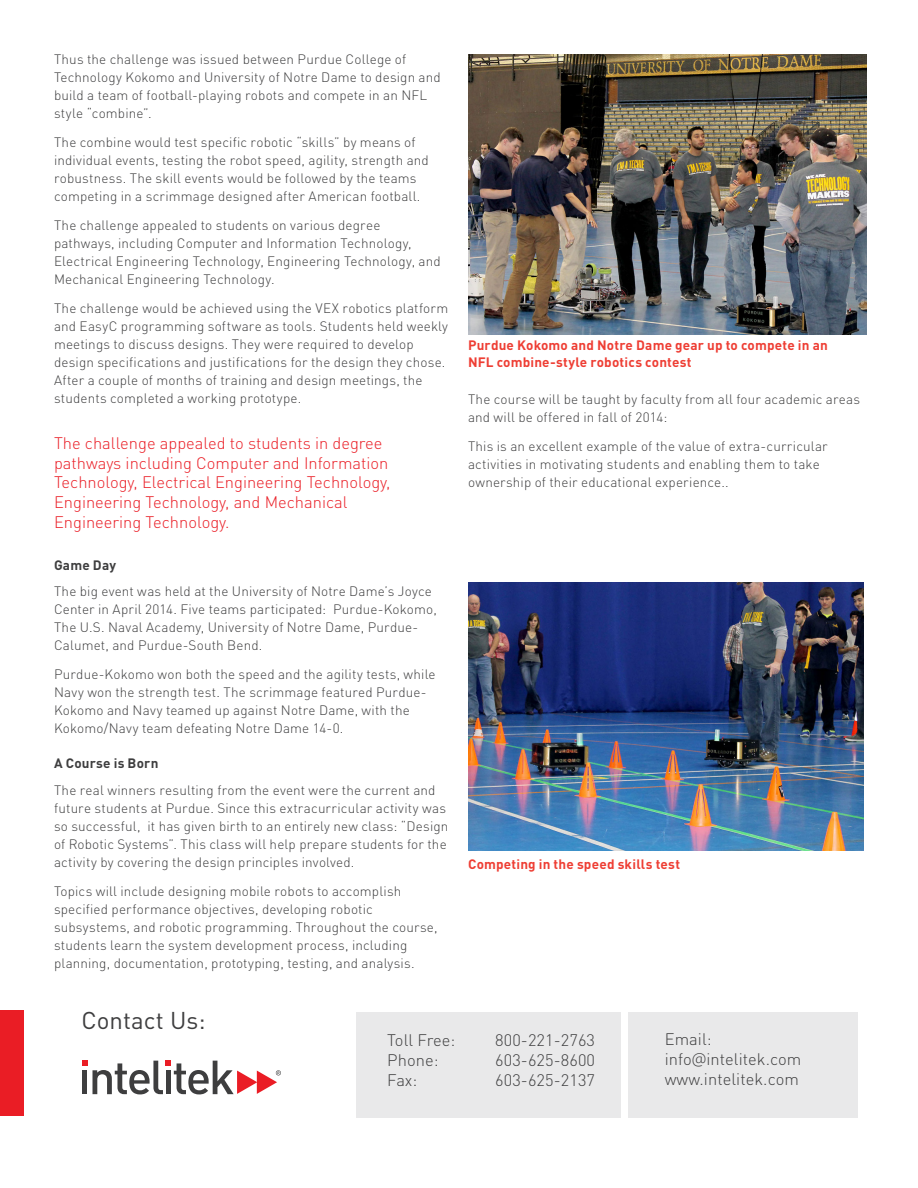
<style>
.page{position:relative;width:918px;height:1188px;background:#fff}
.page>*{position:absolute;margin:0;border:0;box-sizing:border-box;transform-origin:0 0}
.t1{font:24px "DINOT";letter-spacing:.005em;color:#3e3e3f}
._14_DS_Header3{font:300 16.5px/19.8px "DINOT";color:#ea1d25}
.regular_text{font:300 16.5px "DINOT";letter-spacing:.005em;color:#3e3e3f}
._14_DS_bodytext{font:300 13.5px/18px "DINOT";letter-spacing:.01em;color:#3e3e3f}
._14_DS_bodytext_bold{font:700 13.5px/16.5px "DINOT";letter-spacing:.015em;color:#ee3e34}
._14_DS_bodytext_bold-2{font:700 13.5px "DINOT";letter-spacing:.015em;color:#3e3e3f}
.s1{font-family:"Open Sans"}
</style>
<div class="page">
<img style="left:468px;top:54px;width:398px;height:281px">
<div style="left:0;top:1010px;width:24px;height:106px;background:#ea1d25"></div>
<div style="left:629px;top:1012px;width:229px;height:105px;background:#e9e9ea"></div>
<div style="left:356px;top:1012px;width:265px;height:105px;background:#e9e9ea"></div>
<div style="left:82px;top:1070px;width:5px;height:24px;background:#3e3e3f"></div>
<svg style="left:82px;top:1061px;width:5px;height:5px"></svg>
<svg style="left:93px;top:1061px;width:188px;height:33px"></svg>
<img style="left:468px;top:583px;width:395px;height:268px">
<p class="_14_DS_bodytext" style="left:54px;top:50px;width:388px">Thus the challenge was issued between Purdue College of Technology Kokomo and University of Notre Dame to design and build a team of football-playing robots and compete in an NFL style “combine”.</p>
<p class="_14_DS_bodytext" style="left:54px;top:133px;width:376px">The combine would test specific robotic “skills” by means of individual events, testing the robot speed, agility, strength and robustness. The skill events would be followed by the teams competing in a scrimmage designed after American football.</p>
<p class="_14_DS_bodytext" style="left:54px;top:216px;width:388px">The challenge appealed to students on various degree pathways, including Computer and Information Technology, Electrical Engineering Technology, Engineering Technology, and Mechanical Engineering Technology.</p>
<p class="_14_DS_bodytext" style="left:54px;top:299px;width:396px">The challenge would be achieved using the VEX robotics platform and EasyC programming software as tools. Students held weekly meetings to discuss designs. They were required to develop design specifications and justifications for the design they chose.<br>After a couple of months of training and design meetings, the students completed a working prototype.</p>
<p class="_14_DS_Header3" style="left:54px;top:433px;width:338px">The challenge appealed to students in degree pathways including Computer and Information Technology, Electrical Engineering Technology, Engineering Technology, and Mechanical Engineering Technology.</p>
<p class="_14_DS_bodytext_bold-2" style="left:54px;top:556px;width:64px">Game Day</p>
<p class="_14_DS_bodytext" style="left:54px;top:582px;width:384px">The big event was held at the University of Notre Dame’s Joyce Center in April 2014. Five teams participated: Purdue-Kokomo, The U.S. Naval Academy, University of Notre Dame, Purdue-Calumet, and Purdue-South Bend.</p>
<p class="_14_DS_bodytext" style="left:54px;top:665px;width:383px">Purdue-Kokomo won both the speed and the agility tests, while Navy won the strength test. The scrimmage featured Purdue-Kokomo and Navy teamed up against Notre Dame, with the Kokomo/Navy team defeating Notre Dame 14-0.</p>
<p class="_14_DS_bodytext_bold-2" style="left:54px;top:754px;width:106px">A Course is Born</p>
<p class="_14_DS_bodytext" style="left:54px;top:781px;width:396px">The real winners resulting from the event were the current and future students at Purdue. Since this extracurricular activity was so successful, it has given birth to an entirely new class: “Design of Robotic Systems”. This class will help prepare students for the activity by covering the design principles involved.</p>
<p class="_14_DS_bodytext" style="left:54px;top:882px;width:385px">Topics will include designing mobile robots to accomplish specified performance objectives, developing robotic subsystems, and robotic programming. Throughout the course, students learn the system development process, including planning, documentation, prototyping, testing, and analysis.</p>
<p class="t1" style="left:81px;top:1005px;width:126px">Contact Us:</p>
<p class="_14_DS_bodytext_bold" style="left:468px;top:337px;width:361px">Purdue Kokomo and Notre Dame gear up to compete in an<br>NFL combine-style robotics contest</p>
<p class="_14_DS_bodytext" style="left:468px;top:390px;width:394px">The course will be taught by faculty from all four academic areas and will be offered in fall of 2014:</p>
<p class="_14_DS_bodytext" style="left:468px;top:437px;width:361px">This is an excellent example of the value of extra-curricular activities in motivating students and enabling them to take ownership of their educational experience..</p>
<p class="_14_DS_bodytext_bold" style="left:468px;top:855px;width:214px">Competing in the speed skills test</p>
<p class="regular_text" style="left:387px;top:1030px;width:70px">Toll Free:</p>
<p class="regular_text" style="left:495px;top:1030px;width:101px">800-221-2763</p>
<p class="regular_text" style="left:387px;top:1050px;width:53px">Phone:</p>
<p class="regular_text" style="left:495px;top:1050px;width:101px">603-625-8600</p>
<p class="regular_text" style="left:387px;top:1070px;width:32px">Fax:</p>
<p class="regular_text" style="left:495px;top:1070px;width:101px">603-625-2137</p>
<p class="regular_text" style="left:665px;top:1029px;width:49px">Email:</p>
<p class="regular_text" style="left:665px;top:1049px;width:138px">info<span class="s1">@</span>intelitek.com</p>
<p class="regular_text" style="left:665px;top:1069px;width:136px">www.intelitek.com</p>
</div>
